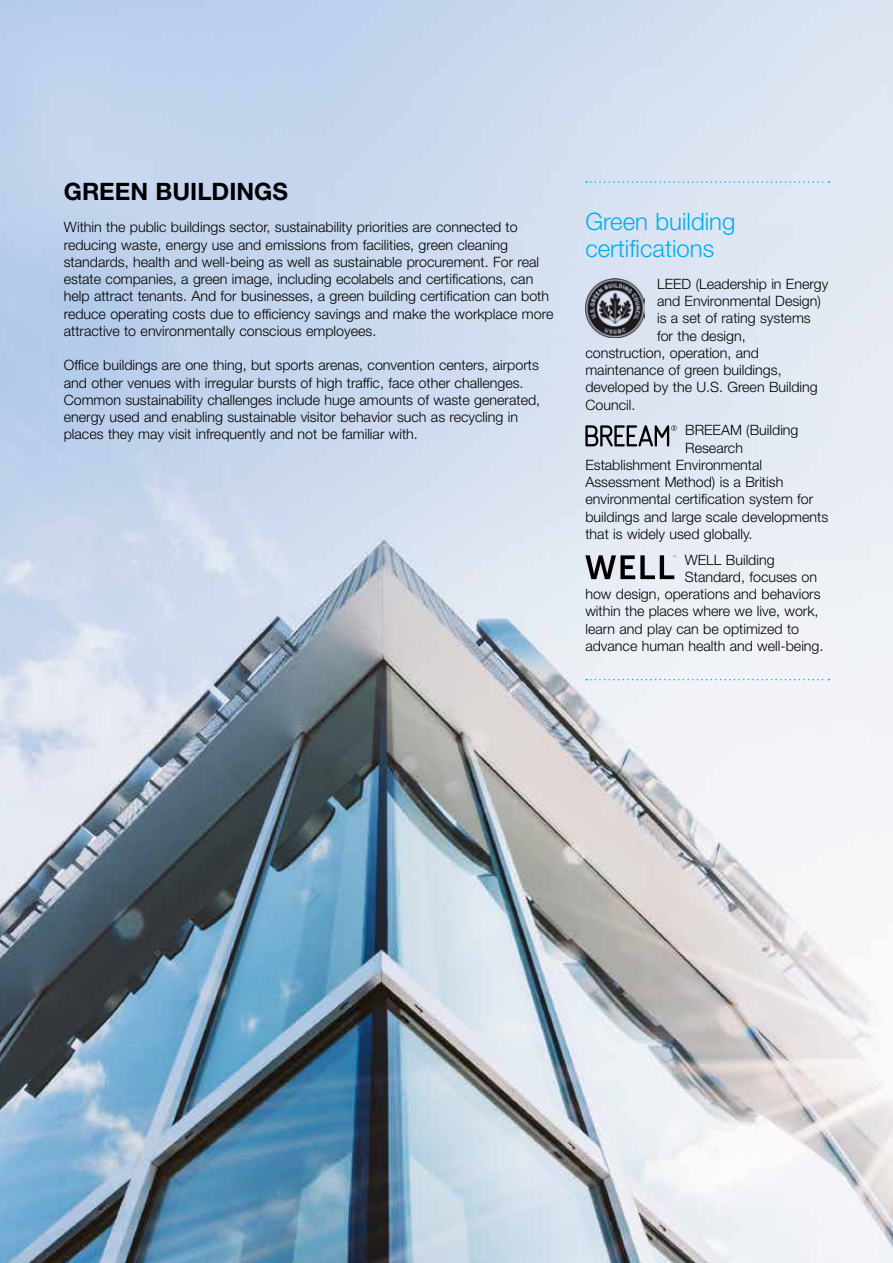
<style>
.page{position:relative;width:893px;height:1263px;background:#fff}
.page>*{position:absolute;margin:0;border:0;box-sizing:border-box;transform-origin:0 0}
.t1{font:300 24px/27px "Helvetica Neue LT Pro";color:#00aeef}
.t2{font:700 24px "Helvetica Neue LT Pro";color:#000}
.t3{font:300 14.25px/17.2px "Helvetica Neue LT Pro";color:#000}
</style>
<div class="page">
<img style="left:0;top:0;width:893px;height:1263px">
<svg style="left:586px;top:181px;width:243px;height:2px"></svg>
<svg style="left:586px;top:679px;width:243px;height:1px"></svg>
<img style="left:585px;top:279px;width:59px;height:59px">
<svg style="left:585px;top:555px;width:91px;height:24px;background:#8f9197"></svg>
<svg style="left:585px;top:425px;width:92px;height:22px;background:#8d929a"></svg>
<h1 class="t2" style="left:64px;top:177px;width:226px">GREEN BUILDINGS</h1>
<p class="t3" style="left:64px;top:218px;width:491px">Within the public buildings sector, sustainability priorities are connected to reducing waste, energy use and emissions from facilities, green cleaning standards, health and well-being as well as sustainable procurement. For real estate companies, a green image, including ecolabels and certifications, can help attract tenants. And for businesses, a green building certification can both reduce operating costs due to efficiency savings and make the workplace more attractive to environmentally conscious employees.</p>
<p class="t3" style="left:64px;top:356px;width:478px">Office buildings are one thing, but sports arenas, convention centers, airports and other venues with irregular bursts of high traffic, face other challenges.<br>Common sustainability challenges include huge amounts of waste generated, energy used and enabling sustainable visitor behavior such as recycling in places they may visit infrequently and not be familiar with.</p>
<h1 class="t1" style="left:585px;top:207px;width:152px">Green building certifications</h1>
<p class="t3" style="left:657px;top:275px;width:173px">LEED (Leadership in Energy</p>
<p class="t3" style="left:657px;top:292px;width:165px">and Environmental Design)</p>
<p class="t3" style="left:657px;top:309px;width:155px">is a set of rating systems</p>
<p class="t3" style="left:657px;top:327px;width:90px">for the design,</p>
<p class="t3" style="left:585px;top:344px;width:175px">construction, operation, and</p>
<p class="t3" style="left:585px;top:361px;width:198px">maintenance of green buildings,</p>
<p class="t3" style="left:585px;top:378px;width:234px">developed by the U.S. Green Building</p>
<p class="t3" style="left:585px;top:396px;width:51px">Council.</p>
<p class="t3" style="left:685px;top:421px;width:115px">BREEAM (Building</p>
<p class="t3" style="left:685px;top:439px;width:59px">Research</p>
<p class="t3" style="left:585px;top:456px;width:178px">Establishment Environmental</p>
<p class="t3" style="left:585px;top:473px;width:199px">Assessment Method) is a British</p>
<p class="t3" style="left:585px;top:490px;width:229px">environmental certification system for</p>
<p class="t3" style="left:585px;top:508px;width:244px">buildings and large scale developments</p>
<p class="t3" style="left:585px;top:525px;width:169px">that is widely used globally.</p>
<p class="t3" style="left:685px;top:551px;width:91px">WELL Building</p>
<p class="t3" style="left:685px;top:568px;width:134px">Standard, focuses on</p>
<p class="t3" style="left:585px;top:585px;width:237px">how design, operations and behaviors</p>
<p class="t3" style="left:585px;top:602px;width:235px">within the places where we live, work,</p>
<p class="t3" style="left:585px;top:620px;width:215px">learn and play can be optimized to</p>
<p class="t3" style="left:585px;top:637px;width:240px">advance human health and well-being.</p>
</div>
